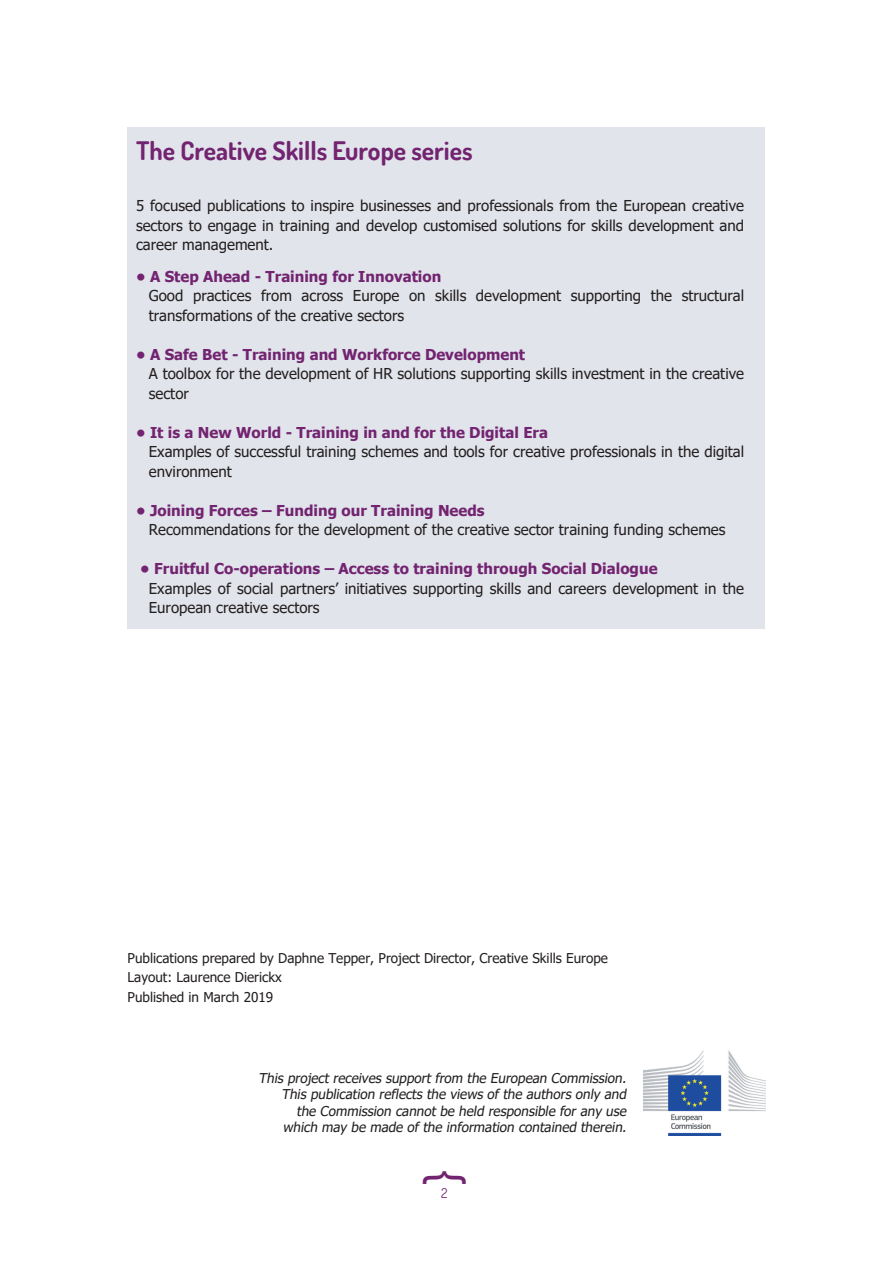
<style>
.page{position:relative;width:893px;height:1263px;background:#fff}
.page>*{position:absolute;margin:0;border:0;box-sizing:border-box;transform-origin:0 0}
.t1{font:45px "Arial";color:#732471}
.t2{font:700 25.5px "Dosis";color:#732471}
.t3{font:15px/19.5px "Tahoma";color:#231f20}
.t4{font:700 15px "Tahoma";color:#732471}
.t5{font:italic 13.5px/16.5px "Tahoma";letter-spacing:-.205em;color:#231f20;text-align:right}
.t6{font:13.5px/19.5px "Tahoma";color:#231f20}
</style>
<div class="page">
<div style="left:128px;top:127px;width:637px;height:502px;background:#e1e4ea"></div>
<img style="left:643px;top:1051px;width:122px;height:84px">
<h2 class="t2" style="left:136px;top:134px;width:338px">The Creative Skills Europe series</h2>
<p class="t3" style="left:136px;top:197px;width:610px;text-align:justify">5 focused publications to inspire businesses and professionals from the European creative sectors to engage in training and develop customised solutions for skills development and career management.</p>
<p class="t4" style="left:136px;top:266px;width:307px">• A Step Ahead - Training for Innovation</p>
<p class="t3" style="left:149px;top:287px;width:597px">Good practices from across Europe on skills development supporting the structural transformations of the creative sectors</p>
<p class="t4" style="left:136px;top:344px;width:391px">• A Safe Bet - Training and Workforce Development</p>
<p class="t3" style="left:149px;top:365px;width:597px">A toolbox for the development of HR solutions supporting skills investment in the creative sector</p>
<p class="t4" style="left:136px;top:422px;width:413px">• It is a New World - Training in and for the Digital Era</p>
<p class="t3" style="left:149px;top:443px;width:597px">Examples of successful training schemes and tools for creative professionals in the digital environment</p>
<p class="t4" style="left:136px;top:500px;width:350px">• Joining Forces – Funding our Training Needs</p>
<p class="t3" style="left:149px;top:521px;width:578px">Recommendations for the development of the creative sector training funding schemes</p>
<p class="t4" style="left:140px;top:558px;width:519px">• Fruitful Co-operations – Access to training through Social Dialogue</p>
<p class="t3" style="left:149px;top:579px;width:597px">Examples of social partners’ initiatives supporting skills and careers development in the<br>European creative sectors</p>
<p class="t6" style="left:128px;top:949px;width:482px">Publications prepared by Daphne Tepper, Project Director, Creative Skills Europe<br>Layout: Laurence Dierickx<br>Published in March 2019</p>
<p class="t5" style="left:259px;top:1070px;width:372px">This project receives support from the European Commission.<br>This publication reflects the views of the authors only and the Commission cannot be held responsible for any use which may be made of the information contained therein.</p>
<h1 class="t1" style="left:479px;top:1170px;width:17px;rotate:90deg">{</h1>
</div>
